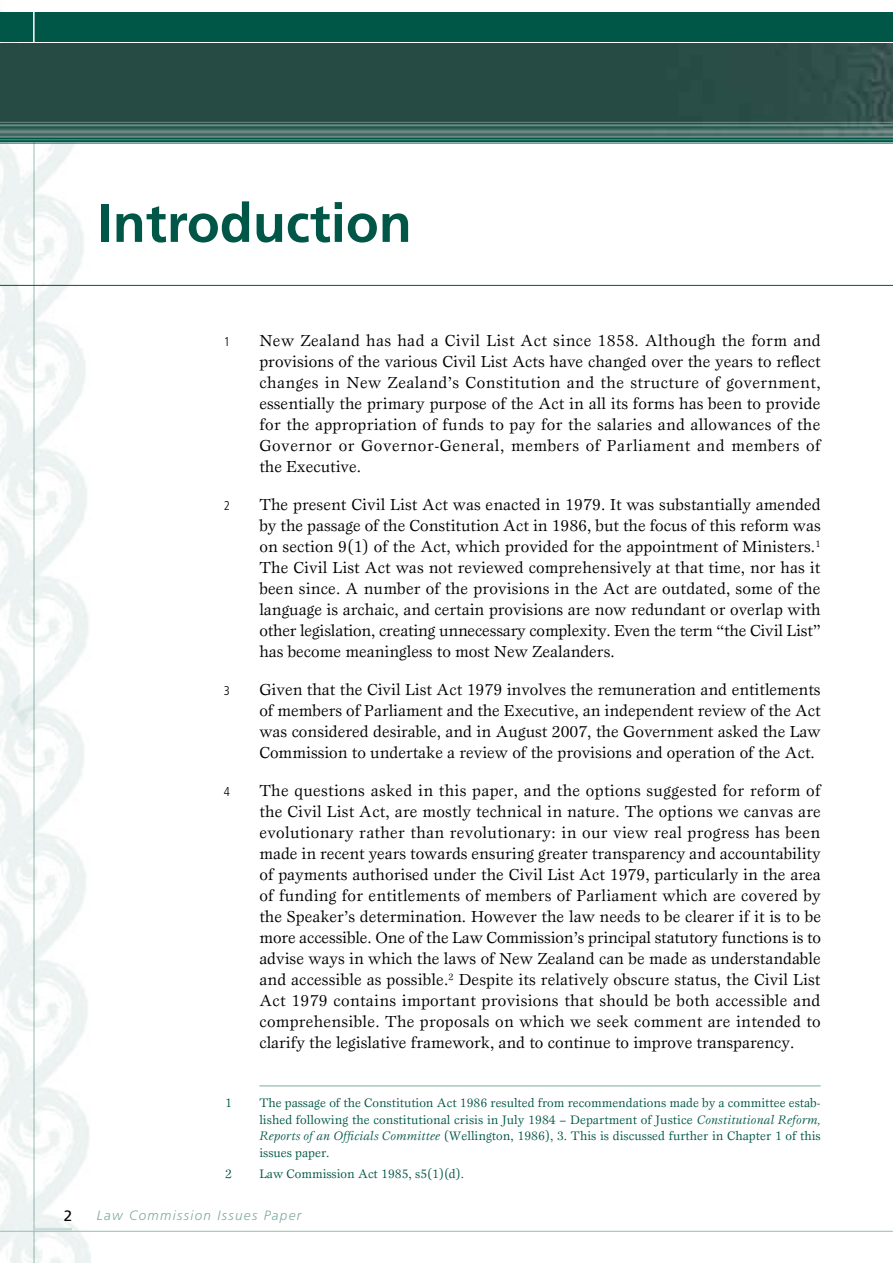
<style>
.page{position:relative;width:893px;height:1263px;background:#fff}
.page>*{position:absolute;margin:0;border:0;box-sizing:border-box;transform-origin:0 0}
.t1{font:700 54px "Frutiger";color:#005747}
.t2{font:16.5px/21px "Esprit Maori";color:#000;text-align:justify}
.t3{font:15px "Frutiger Maori";color:#000}
.t4{font:italic 300 13.5px "Frutiger Maori";letter-spacing:.1em;color:#80aba3}
.t5{font:12.75px/16.5px "Esprit Maori";letter-spacing:.005em;color:#005747;text-align:justify}
.t6{font:300 condensed 12.75px "Frutiger";color:#000}
.s1{font-style:italic}
</style>
<div class="page">
<img style="left:0;top:10px;width:90px;height:1253px">
<div style="left:0;top:12px;width:893px;height:30px;background:#005747"></div>
<hr style="left:33px;top:9px;width:2px;height:35px;background:#fff">
<svg style="left:0;top:43px;width:893px;height:101px"></svg>
<img style="left:0;top:44px;width:893px;height:78px">
<svg style="left:0;top:122px;width:893px;height:18px"></svg>
<hr style="left:259px;top:1086px;width:562px;height:1px;background:#80aba3">
<hr style="left:0;top:285px;width:893px;height:1px;background:#005747">
<hr style="left:0;top:1231px;width:893px;height:1px;background:#99bcb5">
<hr style="left:34px;top:1228px;width:38px;height:3px;background:#ccddda">
<h1 class="t1" style="left:98px;top:191px;width:316px">Introduction</h1>
<p class="t6" style="left:224px;top:335px;width:8px">1</p>
<p class="t2" style="left:259px;top:330px;width:563px">New Zealand has had a Civil List Act since 1858. Although the form and provisions of the various Civil List Acts have changed over the years to reflect changes in New Zealand’s Constitution and the structure of government, essentially the primary purpose of the Act in all its forms has been to provide for the appropriation of funds to pay for the salaries and allowances of the Governor or Governor-General, members of Parliament and members of the Executive.</p>
<p class="t6" style="left:224px;top:499px;width:8px">2</p>
<p class="t2" style="left:259px;top:494px;width:563px">The present Civil List Act was enacted in 1979. It was substantially amended by the passage of the Constitution Act in 1986, but the focus of this reform was on section 9(1) of the Act, which provided for the appointment of Ministers.<sup>1<br></sup>The Civil List Act was not reviewed comprehensively at that time, nor has it been since. A number of the provisions in the Act are outdated, some of the language is archaic, and certain provisions are now redundant or overlap with other legislation, creating unnecessary complexity. Even the term “the Civil List” has become meaningless to most New Zealanders.</p>
<p class="t6" style="left:224px;top:684px;width:8px">3</p>
<p class="t2" style="left:259px;top:679px;width:563px">Given that the Civil List Act 1979 involves the remuneration and entitlements of members of Parliament and the Executive, an independent review of the Act was considered desirable, and in August 2007, the Government asked the Law Commission to undertake a review of the provisions and operation of the Act.</p>
<p class="t6" style="left:224px;top:785px;width:8px">4</p>
<p class="t2" style="left:259px;top:780px;width:563px">The questions asked in this paper, and the options suggested for reform of the Civil List Act, are mostly technical in nature. The options we canvas are evolutionary rather than revolutionary: in our view real progress has been made in recent years towards ensuring greater transparency and accountability of payments authorised under the Civil List Act 1979, particularly in the area of funding for entitlements of members of Parliament which are covered by the Speaker’s determination. However the law needs to be clearer if it is to be more accessible. One of the Law Commission’s principal statutory functions is to advise ways in which the laws of New Zealand can be made as understandable and accessible as possible.<sup>2</sup> Despite its relatively obscure status, the Civil List Act 1979 contains important provisions that should be both accessible and comprehensible. The proposals on which we seek comment are intended to clarify the legislative framework, and to continue to improve transparency.</p>
<p class="t5" style="left:225px;top:1094px;width:8px">1</p>
<p class="t5" style="left:259px;top:1094px;width:563px">The passage of the Constitution Act 1986 resulted from recommendations made by a committee estab&shy;lished following the constitutional crisis in July 1984 – Department of Justice <span class="s1">Constitutional Reform, Reports of an Officials Committee</span> (Wellington, 1986), 3. This is discussed further in Chapter 1 of this issues paper.</p>
<p class="t5" style="left:225px;top:1165px;width:8px">2</p>
<p class="t5" style="left:259px;top:1165px;width:206px">Law Commission Act 1985, s5(1)(d).</p>
<p class="t3" style="left:64px;top:1206px;width:10px">2</p>
<p class="t4" style="left:97px;top:1207px;width:206px">Law Commission Issues Paper</p>
</div>
